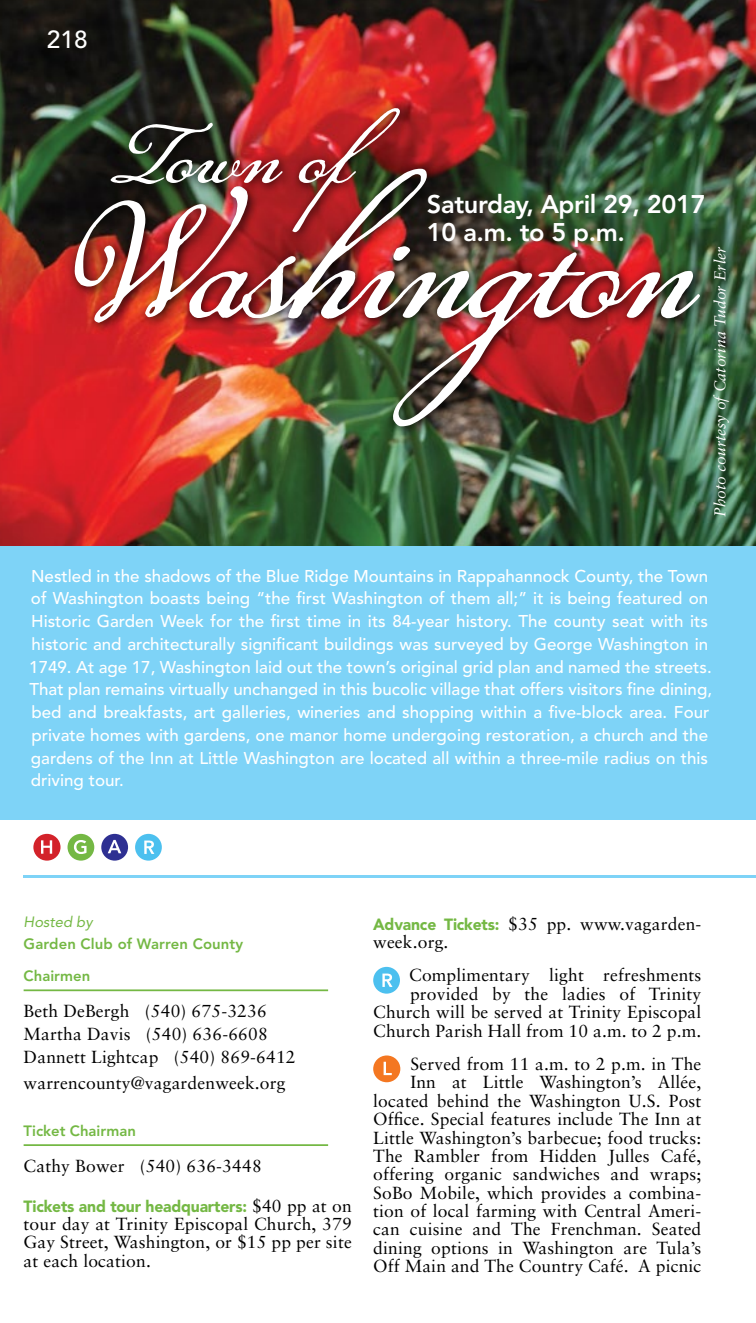
<style>
.page{position:relative;width:756px;height:1323px;background:#fff}
.page>*{position:absolute;margin:0;border:0;box-sizing:border-box;transform-origin:0 0}
.t1{font:175px "Daisy Lau";color:#fff;scale:.94 1}
.t2{font:86.8px "Daisy Lau";color:#fff}
.t3{font:800 25.38px/28px "Avenir";letter-spacing:-.015em;color:#fff}
.t4{font:500 24.5px "Avenir";color:#fff}
.t5{font:17.5px/18.4px "Sabon";letter-spacing:.01em;color:#000}
.t6{font:500 16.97px/22.8px "Avenir";color:#fff}
.t7{font:900 16.1px "Avenir";letter-spacing:-.01em;color:#74b844}
.t8{font:italic 15.75px "Sabon";color:#fff}
.t9{font:800 14.88px/31.5px "Avenir";color:#74b844}
.t10{font:italic 14.88px "Avenir";color:#74b844}
.s1{font-family:"Sabon";font-weight:400;font-size:17.5px;color:#000}
.s2{font-family:"Avenir";font-weight:900;font-size:16.1px;color:#74b844}
</style>
<div class="page">
<hr style="left:24px;top:989px;width:304px;height:2px;background:#74b844">
<hr style="left:24px;top:1144px;width:304px;height:2px;background:#74b844">
<div style="left:373px;top:967px;width:27px;height:27px;background:#4cc0ef;border-radius:50%"></div>
<svg style="left:382px;top:974px;width:11px;height:13px"></svg>
<div style="left:373px;top:1055px;width:27px;height:27px;background:#f47721;border-radius:50%"></div>
<svg style="left:384px;top:1062px;width:8px;height:13px"></svg>
<div style="left:0;top:71px;width:756px;height:748px;background:#7ed3f7"></div>
<hr style="left:24px;top:875px;width:732px;height:3px;background:#7ed3f7">
<img style="left:0;top:0;width:756px;height:546px">
<div style="left:69px;top:161px;width:643px;height:276px;background:#000;opacity:.85"></div>
<div style="left:101px;top:834px;width:27px;height:27px;background:#2e3092;border-radius:50%"></div>
<svg style="left:108px;top:840px;width:13px;height:13px"></svg>
<div style="left:135px;top:834px;width:27px;height:27px;background:#4cc0ef;border-radius:50%"></div>
<svg style="left:144px;top:841px;width:10px;height:13px"></svg>
<div style="left:68px;top:834px;width:26px;height:27px;background:#74b844;border-radius:50%"></div>
<svg style="left:74px;top:840px;width:13px;height:14px"></svg>
<div style="left:105px;top:101px;width:307px;height:142px;background:#000;opacity:.85"></div>
<div style="left:33px;top:834px;width:28px;height:27px;background:#d3222a;border-radius:50%"></div>
<svg style="left:41px;top:840px;width:11px;height:14px"></svg>
<h3 class="t4" style="left:47px;top:25px;width:42px">218</h3>
<h2 class="t2" style="left:114px;top:102px;width:324px">Town of</h2>
<h1 class="t1" style="left:75px;top:155px;width:665px">Washington</h1>
<h3 class="t3" style="left:427px;top:190px;width:280px">Saturday, April 29, 2017<br>10 a.m. to 5 p.m.</h3>
<p class="t8" style="left:711px;top:517px;width:272px;rotate:-90deg">Photo courtesy of Catorina Tudor Erler</p>
<p class="t6" style="left:29px;top:565px;width:684px">Nestled in the shadows of the Blue Ridge Mountains in Rappahannock County, the Town of Washington boasts being “the first Washington of them all;” it is being featured on Historic Garden Week for the first time in its 84-year history. The county seat with its historic and architecturally significant buildings was surveyed by George Washington in 1749. At age 17, Washington laid out the town’s original grid plan and named the streets.<br>That plan remains virtually unchanged in this bucolic village that offers visitors fine dining, bed and breakfasts, art galleries, wineries and shopping within a five-block area. Four private homes with gardens, one manor home undergoing restoration, a church and the gardens of the Inn at Little Washington are located all within a three-mile radius on this driving tour.</p>
<p class="t10" style="left:24px;top:914px;width:70px">Hosted by</p>
<p class="t9" style="left:24px;top:928px;width:221px">Garden Club of Warren County<br>Chairmen</p>
<p class="t5" style="left:24px;top:999px;width:274px;line-height:22.8px">Beth DeBergh (540) 675-3236<br>Martha Davis (540) 636-6608<br>Dannett Lightcap (540) 869-6412</p>
<p class="t5" style="left:24px;top:1073px;width:263px">warrencounty@vagardenweek.org</p>
<p class="t9" style="left:24px;top:1115px;width:114px">Ticket Chairman</p>
<p class="t5" style="left:24px;top:1156px;width:240px">Cathy Bower (540) 636-3448</p>
<p class="t7" style="left:24px;top:1196px;width:330px">Tickets and tour headquarters: <span class="s1">$40 pp at on</span></p>
<p class="t5" style="left:24px;top:1214px;width:330px;text-align:justify">tour day at Trinity Episcopal Church, 379<br>Gay Street, Washington, or $15 pp per site at each location.</p>
<p class="t5" style="left:373px;top:914px;width:330px"><span class="s2">Advance Tickets:</span> $35 pp. www.vagarden&shy;week.org.</p>
<p class="t5" style="left:373px;top:966px;width:330px;text-align:right">Complimentary light refreshments provided by the ladies of Trinity Church will be served at Trinity Episcopal Church Parish Hall from 10 a.m. to 2 p.m.</p>
<p class="t5" style="left:373px;top:1055px;width:330px;text-align:right">Served from 11 a.m. to 2 p.m. in The<br>Inn at Little Washington’s Allée, located behind the Washington U.S. Post Office. Special features include The Inn at Little Washington’s barbecue; food trucks:<br>The Rambler from Hidden Julles Café, offering organic sandwiches and wraps; SoBo Mobile, which provides a combina&shy;tion of local farming with Central Ameri&shy;can cuisine and The Frenchman. Seated dining options in Washington are Tula’s Off Main and The Country Café. A picnic</p>
</div>
